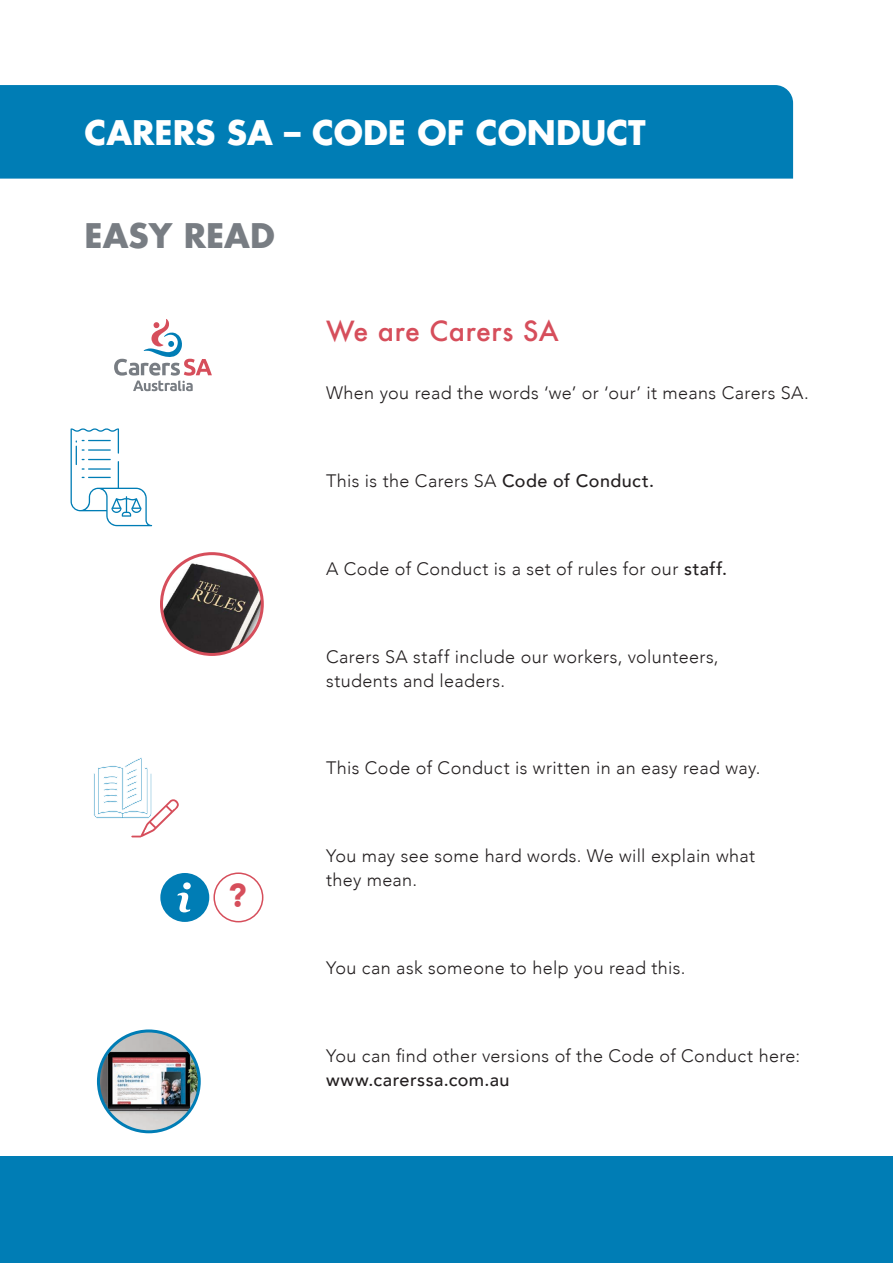
<style>
.page{position:relative;width:893px;height:1263px;background:#fff}
.page>*{position:absolute;margin:0;border:0;box-sizing:border-box;transform-origin:0 0}
.t1{font:900 33.15px "Avenir";color:#d64e5b}
.t2{font:700 33px "Futura";color:#fff}
.t3{font:700 33px "Futura";color:#787d83}
.t4{font:500 27px "Futura";letter-spacing:.015em;color:#d64e5b}
.t5{font:300 18px/24px "Avenir";letter-spacing:.02em;color:#231f20}
.t6{font:500 18px "Avenir";letter-spacing:.025em;color:#231f20}
.s1{font-weight:500}
</style>
<div class="page">
<div style="left:0;top:1157px;width:893px;height:106px;background:#007db5"></div>
<div style="left:0;top:85px;width:793px;height:94px;background:#007db5"></div>
<svg style="left:114px;top:319px;width:98px;height:72px"></svg>
<svg style="left:71px;top:428px;width:81px;height:98px"></svg>
<img style="left:161px;top:554px;width:101px;height:100px;border-radius:50px">
<div style="left:160px;top:552px;width:104px;height:104px;border:3px solid #d64e5b;border-radius:50%"></div>
<svg style="left:160px;top:873px;width:49px;height:49px"></svg>
<div style="left:213px;top:872px;width:50px;height:50px;border:2px solid #d64e5b;border-radius:50%"></div>
<img style="left:98px;top:1031px;width:101px;height:101px;border-radius:50px">
<div style="left:97px;top:1029px;width:104px;height:104px;border:3px solid #007db5;border-radius:50%"></div>
<svg style="left:94px;top:757px;width:85px;height:81px"></svg>
<h2 class="t2" style="left:85px;top:110px;width:563px">CARERS SA – CODE OF CONDUCT</h2>
<h2 class="t3" style="left:85px;top:213px;width:192px">EASY READ</h2>
<h1 class="t1" style="left:228px;top:867px;width:20px">?</h1>
<h3 class="t4" style="left:326px;top:313px;width:234px">We are Carers SA</h3>
<p class="t5" style="left:326px;top:381px;width:484px">When you read the words ‘we’ or ‘our’ it means Carers SA.</p>
<p class="t5" style="left:326px;top:469px;width:329px">This is the Carers SA <span class="s1">Code of Conduct.</span></p>
<p class="t5" style="left:326px;top:557px;width:403px">A Code of Conduct is a set of rules for our <span class="s1">staff.</span></p>
<p class="t5" style="left:326px;top:644px;width:394px">Carers SA staff include our workers, volunteers, students and leaders.</p>
<p class="t5" style="left:326px;top:756px;width:436px">This Code of Conduct is written in an easy read way.</p>
<p class="t5" style="left:326px;top:844px;width:431px">You may see some hard words. We will explain what they mean.</p>
<p class="t5" style="left:326px;top:956px;width:361px">You can ask someone to help you read this.</p>
<p class="t5" style="left:326px;top:1043px;width:476px">You can find other versions of the Code of Conduct here:</p>
<p class="t6" style="left:326px;top:1064px;width:185px">www.carerssa.com.au</p>
</div>
